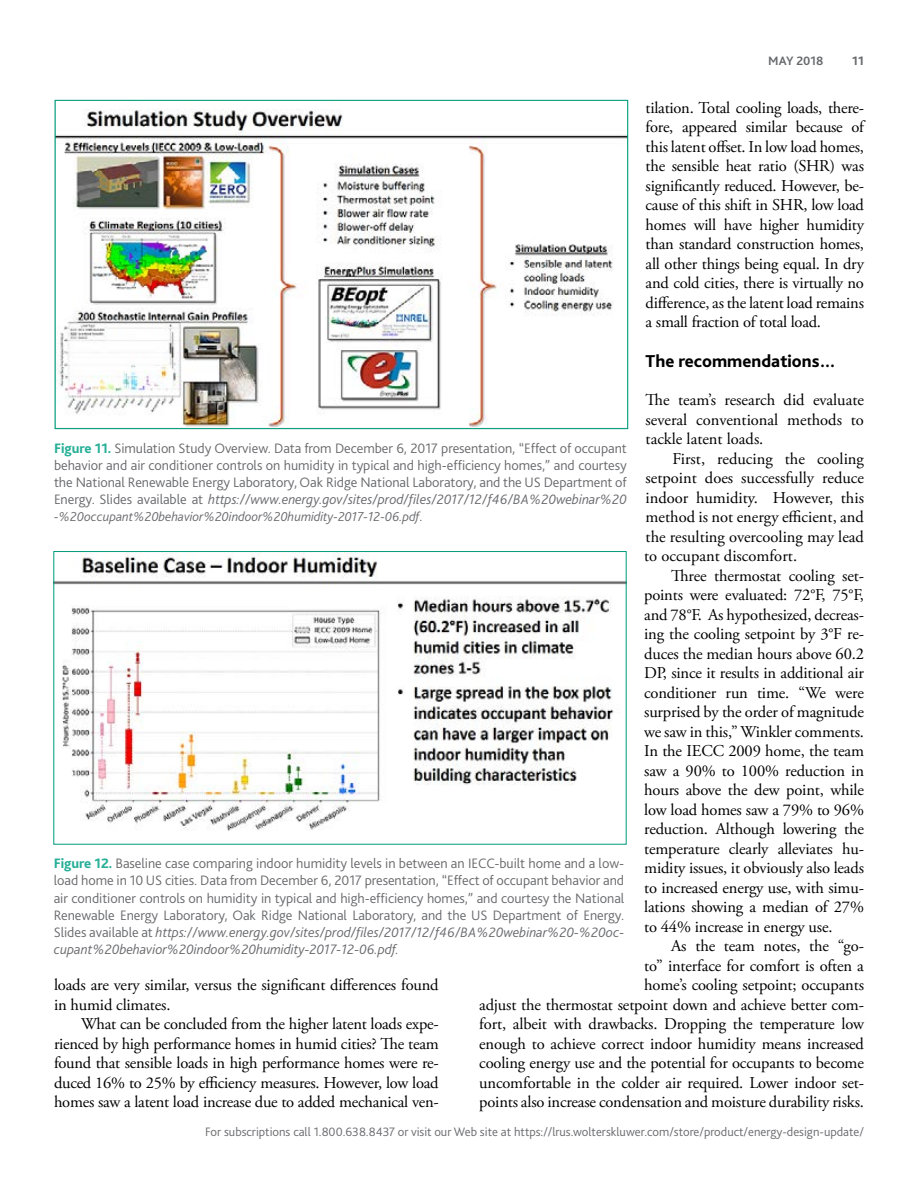
<style>
.page{position:relative;width:918px;height:1188px;background:#fff}
.page>*{position:absolute;margin:0;border:0;box-sizing:border-box;transform-origin:0 0}
.H3_A{font:800 18px "Bliss 2";color:#000}
.Body_A{font:16.5px/19.5px "Adobe Garamond Pro";letter-spacing:-.01em;color:#000;text-align:justify}
.Body_A_F{font:16.5px/19.5px "Adobe Garamond Pro";color:#000;text-align:justify}
.Table_photo_caption{font:300 14.25px/17.1px "Bliss 2";letter-spacing:-.005em;color:#696a6d;text-align:justify}
.Table_photo_caption-2{font:italic 300 13.5px "Bliss 2";letter-spacing:-.005em;color:#696a6d}
.t1{font:300 12.75px "Bliss 2";color:#696a6d}
.t2{font:700 12.75px "Bliss 2";color:#696a6d}
.t3{font:800 12.75px "Bliss 2";color:#696a6d}
.s1{font-weight:800;color:#27af97}
.s2{font-style:italic}
.s3{font-style:normal}
</style>
<div class="page">
<img style="left:57px;top:109px;width:569px;height:318px">
<img style="left:55px;top:553px;width:570px;height:278px">
<div style="left:53px;top:551px;width:574px;height:294px;border:1px solid #009b7a"></div>
<p class="t2" style="left:768px;top:53px;width:57px">MAY 2018</p>
<p class="t3" style="left:852px;top:53px;width:13px">11</p>
<p class="Body_A" style="left:646px;top:98px;width:220px">tilation. Total cooling loads, there&shy;fore, appeared similar because of this latent offset. In low load homes, the sensible heat ratio (SHR) was significantly reduced. However, be&shy;cause of this shift in SHR, low load homes will have higher humidity than standard construction homes, all other things being equal. In dry and cold cities, there is virtually no difference, as the latent load remains a small fraction of total load.</p>
<p class="H3_A" style="left:646px;top:350px;width:192px">The recommendations…</p>
<p class="Body_A_F" style="left:646px;top:391px;width:220px">The team’s research did evaluate several conventional methods to tackle latent loads.</p>
<p class="Body_A" style="left:644px;top:449px;width:221px;text-indent:28px">First, reducing the cooling setpoint does successfully reduce indoor humidity. However, this method is not energy efficient, and the resulting overcooling may lead to occupant discomfort.</p>
<p class="Body_A" style="left:644px;top:566px;width:221px;text-indent:27px">Three thermostat cooling set&shy;points were evaluated: 72°F, 75°F, and 78°F. As hypothesized, decreas&shy;ing the cooling setpoint by 3°F re&shy;duces the median hours above 60.2<br>DP, since it results in additional air conditioner run time. “We were surprised by the order of magnitude we saw in this,” Winkler comments.<br>In the IECC 2009 home, the team saw a 90% to 100% reduction in hours above the dew point, while low load homes saw a 79% to 96% reduction. Although lowering the temperature clearly alleviates hu&shy;midity issues, it obviously also leads to increased energy use, with simu&shy;lations showing a median of 27% to 44% increase in energy use.</p>
<p class="Body_A" style="left:479px;top:937px;width:386px;text-align:right">As the team notes, the “go-<br>to” interface for comfort is often a<br>home’s cooling setpoint; occupants<br>adjust the thermostat setpoint down and achieve better com&shy;fort, albeit with drawbacks. Dropping the temperature low enough to achieve correct indoor humidity means increased cooling energy use and the potential for occupants to become uncomfortable in the colder air required. Lower indoor set&shy;points also increase condensation and moisture durability risks.</p>
<p class="Table_photo_caption" style="left:54px;top:439px;width:574px"><span class="s1">Figure 11.</span> Simulation Study Overview. Data from December 6, 2017 presentation, “Effect of occupant behavior and air conditioner controls on humidity in typical and high-efficiency homes,” and courtesy the National Renewable Energy Laboratory, Oak Ridge National Laboratory, and the US Department of Energy. Slides available at <span class="s2">https://www.energy.gov/sites/prod/files/2017/12/f46/BA%20webinar%20</span></p>
<p class="Table_photo_caption-2" style="left:54px;top:508px;width:370px">-%20occupant%20behavior%20indoor%20humidity-2017-12-06.pdf<span class="s3">.</span></p>
<p class="Table_photo_caption" style="left:54px;top:855px;width:572px"><span class="s1">Figure 12.</span> Baseline case comparing indoor humidity levels in between an IECC-built home and a low&shy;load home in 10 US cities. Data from December 6, 2017 presentation, “Effect of occupant behavior and air conditioner controls on humidity in typical and high-efficiency homes,” and courtesy the National Renewable Energy Laboratory, Oak Ridge National Laboratory, and the US Department of Energy.<br>Slides available at <span class="s2">https://www.energy.gov/sites/prod/files/2017/12/f46/BA%20webinar%20-%20oc&shy;cupant%20behavior%20indoor%20humidity-2017-12-06.pdf.</span></p>
<p class="Body_A" style="left:54px;top:976px;width:386px">loads are very similar, versus the significant differences found in humid climates.</p>
<p class="Body_A" style="left:54px;top:1015px;width:386px;text-indent:27px">What can be concluded from the higher latent loads expe&shy;rienced by high performance homes in humid cities? The team found that sensible loads in high performance homes were re&shy;duced 16% to 25% by efficiency measures. However, low load homes saw a latent load increase due to added mechanical ven-</p>
<p class="t1" style="left:205px;top:1124px;width:660px">For subscriptions call 1.800.638.8437 or visit our Web site at https://lrus.wolterskluwer.com/store/product/energy-design-update/</p>
</div>
